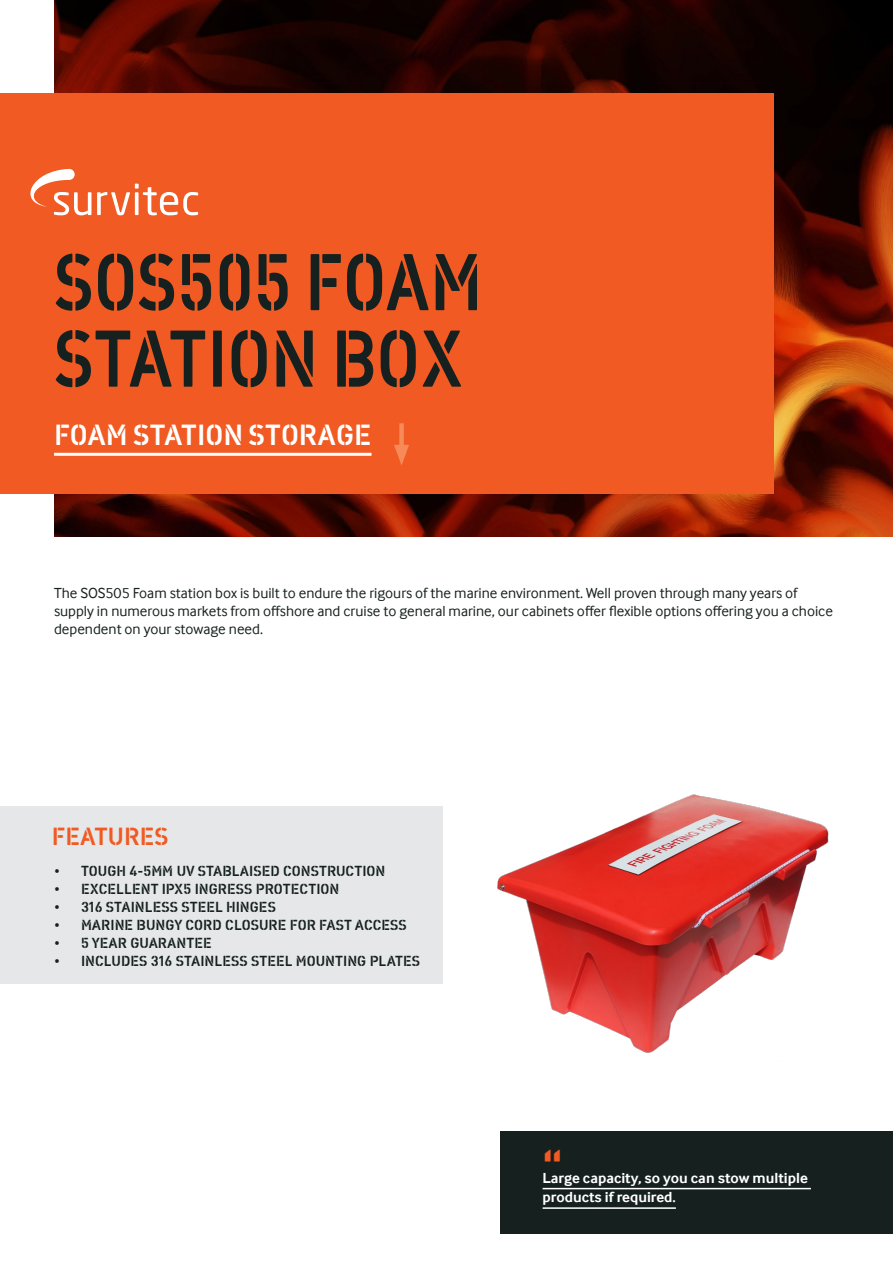
<style>
.page{position:relative;width:893px;height:1263px;background:#fff}
.page>*{position:absolute;margin:0;border:0;box-sizing:border-box;transform-origin:0 0}
.t1{font:82.5px/76.5px "Vtg Stencil DIN";color:#16211f;scale:.88 1}
.t2{font:48px "Vtg Stencil DIN";color:#f15a22}
.t3{font:30px "Vtg Stencil DIN";color:#fff}
.t4{font:25.5px "Vtg Stencil DIN";color:#f15a22}
.t5{font:15px/18px "Inter Face";color:#16211f}
.t6{font:15px "Vtg Stencil DIN";color:#16211f}
.t7{font:700 15px/19.5px "Inter Face";color:#fff}
</style>
<div class="page">
<img style="left:55px;top:0;width:838px;height:536px">
<div style="left:0;top:93px;width:774px;height:401px;background:#f15a22"></div>
<div style="left:0;top:806px;width:442px;height:178px;background:#e6e7e8"></div>
<div style="left:500px;top:1131px;width:393px;height:102px;background:#16211f"></div>
<hr style="left:543px;top:1188px;width:268px;height:1px;background:#fff">
<hr style="left:543px;top:1207px;width:133px;height:2px;background:#fff">
<div style="left:399px;top:423px;width:5px;height:30px;background:#f68a58"></div>
<svg style="left:394px;top:445px;width:15px;height:20px"></svg>
<svg style="left:97px;top:184px;width:101px;height:31px"></svg>
<svg style="left:30px;top:169px;width:61px;height:46px"></svg>
<hr style="left:54px;top:453px;width:317px;height:3px;background:#fff">
<img style="left:497px;top:794px;width:332px;height:259px">
<h1 class="t1" style="left:54px;top:246px;width:489px">SOS505 FOAM<br>STATION BOX</h1>
<h3 class="t3" style="left:54px;top:417px;width:319px">FOAM STATION STORAGE</h3>
<p class="t5" style="left:54px;top:585px;width:780px">The SOS505 Foam station box is built to endure the rigours of the marine environment. Well proven through many years of supply in numerous markets from offshore and cruise to general marine, our cabinets offer flexible options offering you a choice dependent on your stowage need.</p>
<h3 class="t4" style="left:52px;top:822px;width:118px">FEATURES</h3>
<p class="t6" style="left:54px;top:862px;width:333px">• TOUGH 4-5MM UV STABLAISED CONSTRUCTION</p>
<p class="t6" style="left:54px;top:880px;width:287px">• EXCELLENT IPX5 INGRESS PROTECTION</p>
<p class="t6" style="left:54px;top:898px;width:223px">• 316 STAINLESS STEEL HINGES</p>
<p class="t6" style="left:54px;top:916px;width:354px">• MARINE BUNGY CORD CLOSURE FOR FAST ACCESS</p>
<p class="t6" style="left:54px;top:934px;width:159px">• 5 YEAR GUARANTEE</p>
<p class="t6" style="left:54px;top:952px;width:368px">• INCLUDES 316 STAINLESS STEEL MOUNTING PLATES</p>
<h2 class="t2" style="left:543px;top:1138px;width:22px">“</h2>
<p class="t7" style="left:543px;top:1169px;width:267px">Large capacity, so you can stow multiple products if required.</p>
</div>
